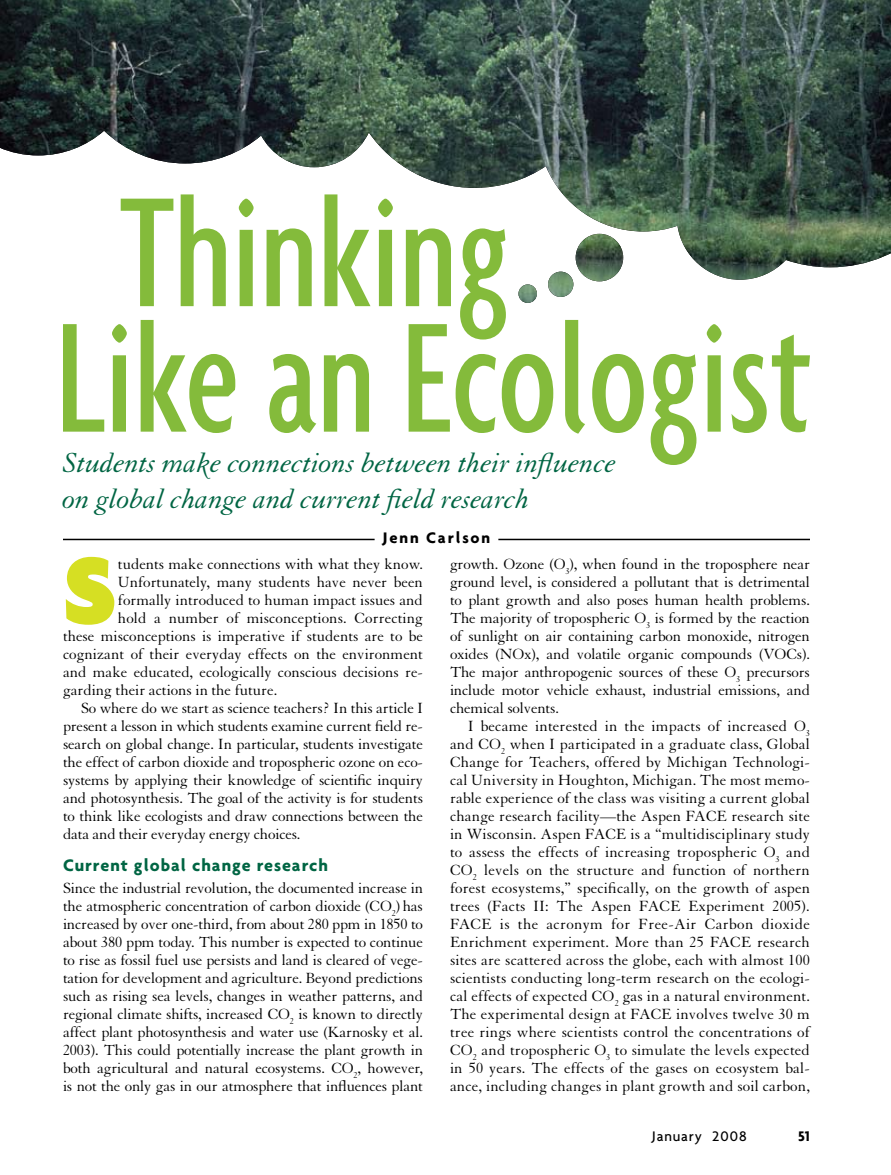
<style>
.page{position:relative;width:891px;height:1175px;background:#fff}
.page>*{position:absolute;margin:0;border:0;box-sizing:border-box;transform-origin:0 0}
.t1{font:900 100.65px "Agenda";color:#d6df23}
.t2{font:italic 30px/36px "Granjon";color:#006543}
.t3{font:700 18px "Agenda";letter-spacing:.055em;color:#006543}
.t4{font:700 16.5px "Agenda";letter-spacing:.11em;color:#000}
.t5{font:16.05px/18px "Granjon";letter-spacing:-.01em;color:#000;text-align:justify}
.t6{font:500 15px "Agenda";letter-spacing:.055em;color:#000}
.t7{font:700 15px "Agenda";color:#000}
</style>
<div class="page">
<hr style="left:498px;top:538px;width:312px;height:2px;background:#000">
<hr style="left:63px;top:538px;width:312px;height:2px;background:#000">
<svg style="left:140px;top:303px;width:14px;height:3px"></svg>
<svg style="left:181px;top:303px;width:45px;height:3px"></svg>
<svg style="left:239px;top:303px;width:14px;height:3px"></svg>
<svg style="left:267px;top:303px;width:45px;height:3px"></svg>
<svg style="left:325px;top:303px;width:45px;height:3px"></svg>
<svg style="left:378px;top:303px;width:14px;height:3px"></svg>
<svg style="left:406px;top:303px;width:45px;height:3px"></svg>
<svg style="left:460px;top:303px;width:46px;height:36px"></svg>
<svg style="left:63px;top:324px;width:41px;height:107px"></svg>
<svg style="left:112px;top:324px;width:15px;height:107px"></svg>
<svg style="left:141px;top:320px;width:94px;height:113px"></svg>
<svg style="left:269px;top:354px;width:47px;height:79px"></svg>
<svg style="left:324px;top:354px;width:45px;height:77px"></svg>
<svg style="left:409px;top:324px;width:41px;height:107px"></svg>
<svg style="left:456px;top:354px;width:40px;height:79px"></svg>
<svg style="left:502px;top:354px;width:51px;height:79px"></svg>
<svg style="left:565px;top:320px;width:20px;height:113px"></svg>
<svg style="left:592px;top:354px;width:52px;height:79px"></svg>
<svg style="left:651px;top:354px;width:45px;height:111px"></svg>
<svg style="left:707px;top:324px;width:15px;height:107px"></svg>
<svg style="left:732px;top:334px;width:78px;height:99px"></svg>
<img style="left:0;top:0;width:891px;height:303px">
<h2 class="t2" style="left:63px;top:445px;width:555px">Students make connections between their influence on global change and current field research</h2>
<p class="t4" style="left:383px;top:527px;width:109px">Jenn Carlson</p>
<p class="t5" style="left:450px;top:555px;width:362px">growth. Ozone (O<sub>3</sub>), when found in the troposphere near ground level, is considered a pollutant that is detrimental to plant growth and also poses human health problems.<br>The majority of tropospheric O<sub>3</sub> is formed by the reaction of sunlight on air containing carbon monoxide, nitrogen oxides (NOx), and volatile organic compounds (VOCs).<br>The major anthropogenic sources of these O<sub>3</sub> precursors include motor vehicle exhaust, industrial emissions, and chemical solvents.</p>
<p class="t5" style="left:450px;top:717px;width:362px;text-indent:18px">I became interested in the impacts of increased O<sub>3 </sub>and CO<sub>2</sub> when I participated in a graduate class, Global Change for Teachers, offered by Michigan Technologi&shy;cal University in Houghton, Michigan. The most memo&shy;rable experience of the class was visiting a current global change research facility—the Aspen FACE research site in Wisconsin. Aspen FACE is a “multidisciplinary study to assess the effects of increasing tropospheric O<sub>3</sub> and CO<sub>2</sub> levels on the structure and function of northern forest ecosystems,” specifically, on the growth of aspen trees (Facts II: The Aspen FACE Experiment 2005).<br>FACE is the acronym for Free-Air Carbon dioxide Enrichment experiment. More than 25 FACE research sites are scattered across the globe, each with almost 100 scientists conducting long-term research on the ecologi&shy;cal effects of expected CO<sub>2</sub> gas in a natural environment.<br>The experimental design at FACE involves twelve 30 m tree rings where scientists control the concentrations of CO<sub>2</sub> and tropospheric O<sub>3</sub> to simulate the levels expected in 50 years. The effects of the gases on ecosystem bal&shy;ance, including changes in plant growth and soil carbon,</p>
<h1 class="t1" style="left:63px;top:528px;width:54px">S</h1>
<p class="t5" style="left:118px;top:555px;width:307px">tudents make connections with what they know.</p>
<p class="t5" style="left:118px;top:573px;width:306px">Unfortunately, many students have never been</p>
<p class="t5" style="left:118px;top:591px;width:307px">formally introduced to human impact issues and</p>
<p class="t5" style="left:118px;top:609px;width:307px">hold a number of misconceptions. Correcting</p>
<p class="t5" style="left:63px;top:627px;width:361px">these misconceptions is imperative if students are to be</p>
<p class="t5" style="left:63px;top:645px;width:361px">cognizant of their everyday effects on the environment</p>
<p class="t5" style="left:63px;top:663px;width:362px">and make educated, ecologically conscious decisions re-</p>
<p class="t5" style="left:63px;top:681px;width:216px">garding their actions in the future.</p>
<p class="t5" style="left:81px;top:699px;width:344px">So where do we start as science teachers? In this article I</p>
<p class="t5" style="left:63px;top:717px;width:362px">present a lesson in which students examine current field re-</p>
<p class="t5" style="left:63px;top:735px;width:362px">search on global change. In particular, students investigate</p>
<p class="t5" style="left:63px;top:753px;width:362px">the effect of carbon dioxide and tropospheric ozone on eco-</p>
<p class="t5" style="left:63px;top:771px;width:362px">systems by applying their knowledge of scientific inquiry</p>
<p class="t5" style="left:63px;top:789px;width:362px">and photosynthesis. The goal of the activity is for students</p>
<p class="t5" style="left:63px;top:807px;width:362px">to think like ecologists and draw connections between the</p>
<p class="t5" style="left:63px;top:825px;width:239px">data and their everyday energy choices.</p>
<p class="t3" style="left:63px;top:854px;width:266px">Current global change research</p>
<p class="t5" style="left:63px;top:879px;width:362px">Since the industrial revolution, the documented increase in the atmospheric concentration of carbon dioxide (CO<sub>2</sub>) has increased by over one-third, from about 280 ppm in 1850 to about 380 ppm today. This number is expected to continue to rise as fossil fuel use persists and land is cleared of vege&shy;tation for development and agriculture. Beyond predictions such as rising sea levels, changes in weather patterns, and regional climate shifts, increased CO<sub>2</sub> is known to directly affect plant photosynthesis and water use (Karnosky et al.<br>2003). This could potentially increase the plant growth in both agricultural and natural ecosystems. CO<sub>2</sub>, however, is not the only gas in our atmosphere that influences plant</p>
<p class="t6" style="left:652px;top:1126px;width:97px">January 2008</p>
<p class="t7" style="left:798px;top:1126px;width:13px">51</p>
</div>
